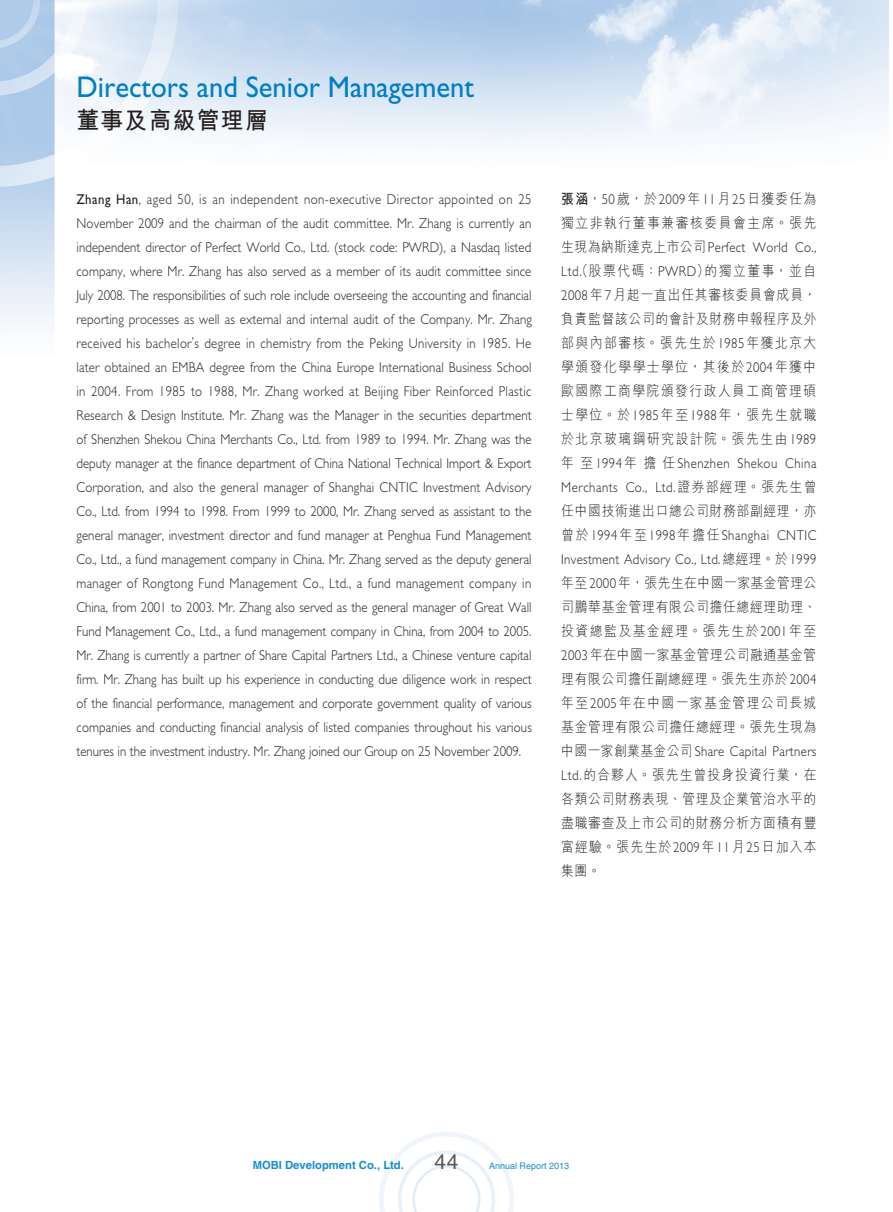
<style>
.page{position:relative;width:893px;height:1212px;background:#fff}
.page>*{position:absolute;margin:0;border:0;box-sizing:border-box;transform-origin:0 0}
.t1{font:30px "Gill Sans Std";color:#007ec5;scale:.95 1}
.t2{font:700 24px "M Hei HK";letter-spacing:.055em;color:#231f20;scale:.95 1}
.t3{font:21px "Helvetica LT Std";color:#57585a}
._1__內文{font:300 14.25px/24px "Gill Sans Std";color:#231f20;text-align:justify;scale:.9 1}
._6__內文-C{font:300 14.25px/24px "M Hei HK";letter-spacing:.05em;color:#231f20;text-align:justify;scale:.9 1}
.t4{font:700 11.25px "Helvetica LT Std";color:#178dce}
.t5{font:9px "Helvetica LT Std";color:#178dce}
.s1{font-weight:400}
.s2{font-weight:700}
.s3{font-family:"Gill Sans Std"}
</style>
<div class="page">
<img style="left:0;top:0;width:889px;height:326px">
<svg style="left:379px;top:1132px;width:135px;height:80px"></svg>
<h1 class="t1" style="left:76px;top:70px;width:420px">Directors and Senior Management</h1>
<h2 class="t2" style="left:76px;top:102px;width:203px">董事及高級管理層</h2>
<p class="_1__內文" style="left:77px;top:187px;width:507px"><span class="s1">Zhang Han</span>, aged 50, is an independent non-executive Director appointed on 25<br>November 2009 and the chairman of the audit committee. Mr. Zhang is currently an independent director of Perfect World Co., Ltd. (stock code: PWRD), a Nasdaq listed company, where Mr. Zhang has also served as a member of its audit committee since July 2008. The responsibilities of such role include overseeing the accounting and financial reporting processes as well as external and internal audit of the Company. Mr. Zhang received his bachelor’s degree in chemistry from the Peking University in 1985. He later obtained an EMBA degree from the China Europe International Business School in 2004. From 1985 to 1988, Mr. Zhang worked at Beijing Fiber Reinforced Plastic Research &amp; Design Institute. Mr. Zhang was the Manager in the securities department of Shenzhen Shekou China Merchants Co., Ltd. from 1989 to 1994. Mr. Zhang was the deputy manager at the finance department of China National Technical Import &amp; Export Corporation, and also the general manager of Shanghai CNTIC Investment Advisory Co., Ltd. from 1994 to 1998. From 1999 to 2000, Mr. Zhang served as assistant to the general manager, investment director and fund manager at Penghua Fund Management Co., Ltd., a fund management company in China. Mr. Zhang served as the deputy general manager of Rongtong Fund Management Co., Ltd., a fund management company in China, from 2001 to 2003. Mr. Zhang also served as the general manager of Great Wall Fund Management Co., Ltd., a fund management company in China, from 2004 to 2005.<br>Mr. Zhang is currently a partner of Share Capital Partners Ltd., a Chinese venture capital firm. Mr. Zhang has built up his experience in conducting due diligence work in respect of the financial performance, management and corporate government quality of various companies and conducting financial analysis of listed companies throughout his various tenures in the investment industry. Mr. Zhang joined our Group on 25 November 2009.</p>
<p class="_6__內文-C" style="left:561px;top:187px;width:285px"><span class="s2">張涵</span>，<span class="s3">50</span>歲，於<span class="s3">2009</span>年<span class="s3">11</span>月<span class="s3">25</span>日獲委任為獨立非執行董事兼審核委員會主席。張先生現為納斯達克上市公司<span class="s3">Perfect World Co., Ltd.</span>（股票代碼：<span class="s3">PWRD</span>）的獨立董事，並自<span class="s3">2008</span>年<span class="s3">7</span>月起一直出任其審核委員會成員，負責監督該公司的會計及財務申報程序及外部與內部審核。張先生於<span class="s3">1985</span>年獲北京大學頒發化學學士學位，其後於<span class="s3">2004</span>年獲中歐國際工商學院頒發行政人員工商管理碩士學位。於<span class="s3">1985</span>年至<span class="s3">1988</span>年，張先生就職於北京玻璃鋼研究設計院。張先生由<span class="s3">1989</span>年至<span class="s3">1994</span>年擔任<span class="s3">Shenzhen Shekou China Merchants Co., Ltd.</span>證券部經理。張先生曾任中國技術進出口總公司財務部副經理，亦曾於<span class="s3">1994</span>年至<span class="s3">1998</span>年擔任<span class="s3">Shanghai CNTIC Investment Advisory Co., Ltd.</span>總經理。於<span class="s3">1999</span>年至<span class="s3">2000</span>年，張先生在中國一家基金管理公司鵬華基金管理有限公司擔任總經理助理、投資總監及基金經理。張先生於<span class="s3">2001</span>年至<span class="s3">2003</span>年在中國一家基金管理公司融通基金管理有限公司擔任副總經理。張先生亦於<span class="s3">2004</span>年至<span class="s3">2005</span>年在中國一家基金管理公司長城基金管理有限公司擔任總經理。張先生現為中國一家創業基金公司<span class="s3">Share Capital Partners Ltd.</span>的合夥人。張先生曾投身投資行業，在各類公司財務表現、管理及企業管治水平的盡職審查及上市公司的財務分析方面積有豐富經驗。張先生於<span class="s3">2009</span>年<span class="s3">11</span>月<span class="s3">25</span>日加入本集團。</p>
<p class="t4" style="left:253px;top:1158px;width:153px">MOBI Development Co., Ltd.</p>
<h3 class="t3" style="left:434px;top:1149px;width:25px">44</h3>
<p class="t5" style="left:489px;top:1161px;width:82px">Annual Report 2013</p>
</div>
